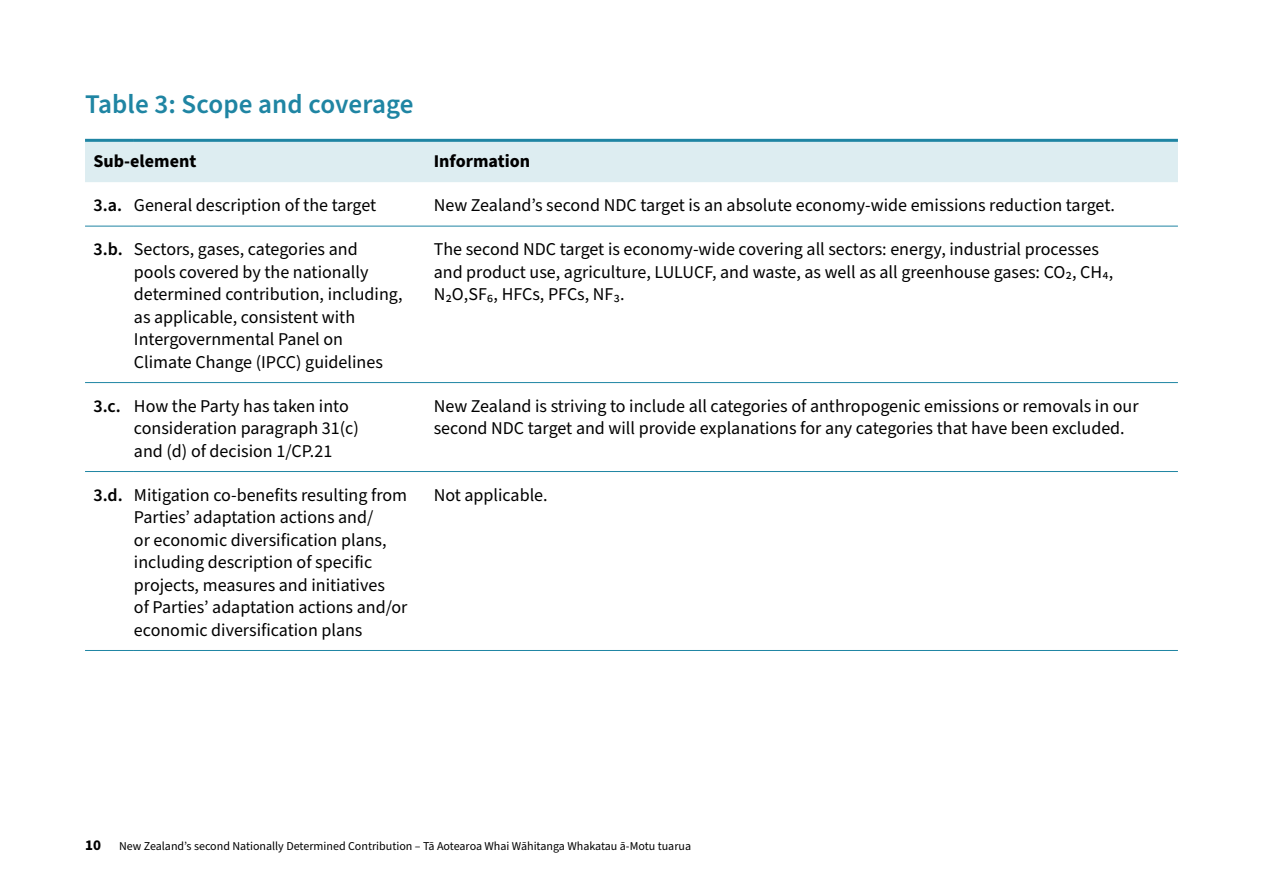
<style>
.page{position:relative;width:1263px;height:893px;background:#fff}
.page>*{position:absolute;margin:0;border:0;box-sizing:border-box;transform-origin:0 0}
.H2{font:600 27px "Source Sans Pro";letter-spacing:.005em;color:#1f85a3}
.Body_table{font:18px/22.5px "Source Sans Pro";color:#000}
.H3_table{font:700 18px "Source Sans Pro";color:#000}
.Body_table-2{font:600 18px "Source Sans Pro";color:#000}
.t1{font:12px "Source Sans Pro";color:#000}
.s1{font-weight:700;font-size:15px}
</style>
<div class="page">
<div style="left:85px;top:142px;width:1093px;height:40px;background:#ddedf1"></div>
<hr style="left:85px;top:139px;width:49px;height:3px;background:#1f85a3">
<hr style="left:134px;top:139px;width:287px;height:3px;background:#1f85a3">
<hr style="left:421px;top:139px;width:757px;height:3px;background:#1f85a3">
<hr style="left:85px;top:226px;width:49px;height:1px;background:#1f85a3">
<hr style="left:134px;top:226px;width:287px;height:1px;background:#1f85a3">
<hr style="left:421px;top:226px;width:757px;height:1px;background:#1f85a3">
<hr style="left:85px;top:382px;width:49px;height:1px;background:#1f85a3">
<hr style="left:134px;top:382px;width:287px;height:1px;background:#1f85a3">
<hr style="left:421px;top:382px;width:757px;height:1px;background:#1f85a3">
<hr style="left:85px;top:471px;width:49px;height:1px;background:#1f85a3">
<hr style="left:134px;top:471px;width:287px;height:1px;background:#1f85a3">
<hr style="left:421px;top:471px;width:757px;height:1px;background:#1f85a3">
<hr style="left:85px;top:650px;width:49px;height:1px;background:#1f85a3">
<hr style="left:134px;top:650px;width:287px;height:1px;background:#1f85a3">
<hr style="left:421px;top:650px;width:757px;height:1px;background:#1f85a3">
<h3 class="H2" style="left:85px;top:86px;width:330px">Table 3: Scope and coverage</h3>
<h3 class="H3_table" style="left:94px;top:149px;width:104px">Sub-element</h3>
<h3 class="H3_table" style="left:434px;top:149px;width:98px">Information</h3>
<p class="Body_table-2" style="left:94px;top:193px;width:30px">3.a.</p>
<p class="Body_table" style="left:134px;top:195px;width:244px">General description of the target</p>
<p class="Body_table" style="left:434px;top:195px;width:683px">New Zealand’s second NDC target is an absolute economy-wide emissions reduction target.</p>
<p class="Body_table-2" style="left:94px;top:237px;width:31px">3.b.</p>
<p class="Body_table" style="left:134px;top:239px;width:270px">Sectors, gases, categories and pools covered by the nationally determined contribution, including, as applicable, consistent with<br>Intergovernmental Panel on<br>Climate Change (IPCC) guidelines</p>
<p class="Body_table" style="left:434px;top:239px;width:681px">The second NDC target is economy-wide covering all sectors: energy, industrial processes and product use, agriculture, LULUCF, and waste, as well as all greenhouse gases: CO2, CH4,<br>N2O,SF6, HFCs, PFCs, NF3.</p>
<p class="Body_table-2" style="left:94px;top:394px;width:29px">3.c.</p>
<p class="Body_table" style="left:134px;top:395px;width:226px">How the Party has taken into consideration paragraph 31(c) and (d) of decision 1/CP.21</p>
<p class="Body_table" style="left:434px;top:395px;width:706px">New Zealand is striving to include all categories of anthropogenic emissions or removals in our second NDC target and will provide explanations for any categories that have been excluded.</p>
<p class="Body_table-2" style="left:94px;top:483px;width:31px">3.d.</p>
<p class="Body_table" style="left:134px;top:484px;width:275px">Mitigation co-benefits resulting from Parties’ adaptation actions and/<br>or economic diversification plans, including description of specific projects, measures and initiatives<br>of Parties’ adaptation actions and/or economic diversification plans</p>
<p class="Body_table" style="left:434px;top:484px;width:115px">Not applicable.</p>
<p class="t1" style="left:85px;top:838px;width:607px"><span class="s1">10</span> New Zealand’s second Nationally Determined Contribution – Tā Aotearoa Whai Wāhitanga Whakatau ā-Motu tuarua</p>
</div>
